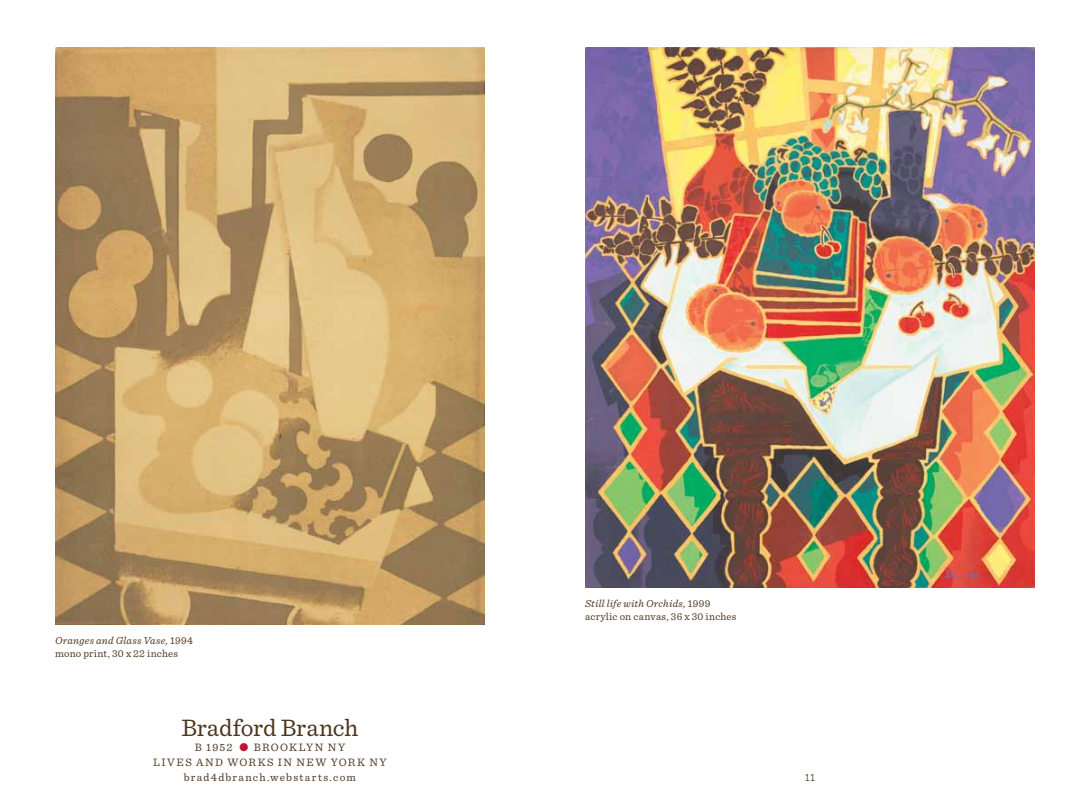
<style>
.page{position:relative;width:1080px;height:810px;background:#fff}
.page>*{position:absolute;margin:0;border:0;box-sizing:border-box;transform-origin:0 0}
.t1{font:25px "Sentinel";color:#4d361e}
.t2{font:11.25px/15px "Sentinel";letter-spacing:.12em;color:#4d361e;text-align:center}
.t3{font:10.62px/12.5px "Sentinel";letter-spacing:.015em;color:#4d361e}
.t4{font:10px "Numbers Claimcheck";color:#4d361e}
.s1{font-style:italic}
.s2{color:#c41134}
</style>
<div class="page">
<img style="left:55px;top:48px;width:430px;height:576px">
<img style="left:585px;top:48px;width:450px;height:539px">
<p class="t3" style="left:55px;top:634px;width:139px"><span class="s1">Oranges and Glass Vase,</span> 1994 mono print, 30 x 22 inches</p>
<h1 class="t1" style="left:181px;top:709px;width:179px">Bradford Branch</h1>
<p class="t2" style="left:153px;top:739px;width:235px">B 1952 <span class="s2">●</span> brooklyn ny<br>Lives and works in new york ny brad4dbranch.webstarts.com</p>
<p class="t3" style="left:585px;top:597px;width:153px"><span class="s1">Still life with Orchids,</span> 1999 acrylic on canvas, 36 x 30 inches</p>
<p class="t4" style="left:805px;top:772px;width:12px">11</p>
</div>
